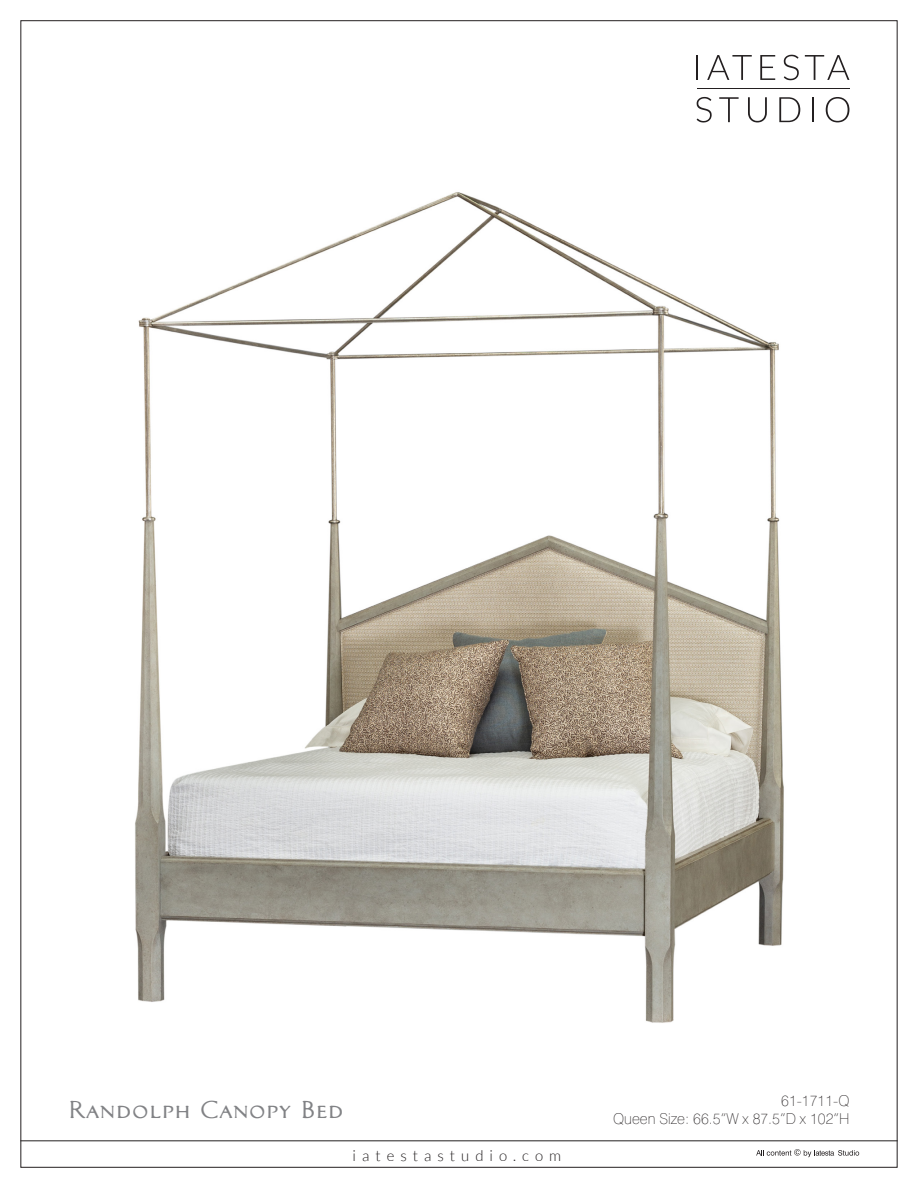
<style>
.page{position:relative;width:918px;height:1188px;background:#fff}
.page>*{position:absolute;margin:0;border:0;box-sizing:border-box;transform-origin:0 0}
.t1{font:24px "Architect Bold V";color:#818285}
.t2{font:100 15px "Swiss 721 BT";color:#231f20}
.t3{font:300 15px "Lato";letter-spacing:.4em;color:#231f20}
</style>
<div class="page">
<svg style="left:784px;top:55px;width:15px;height:25px"></svg>
<svg style="left:697px;top:97px;width:15px;height:26px"></svg>
<svg style="left:697px;top:55px;width:1px;height:25px"></svg>
<svg style="left:707px;top:55px;width:45px;height:25px"></svg>
<svg style="left:760px;top:55px;width:15px;height:25px"></svg>
<svg style="left:805px;top:55px;width:44px;height:25px"></svg>
<svg style="left:719px;top:97px;width:20px;height:25px"></svg>
<svg style="left:748px;top:97px;width:19px;height:25px"></svg>
<svg style="left:779px;top:97px;width:21px;height:25px"></svg>
<hr style="left:812px;top:97px;width:2px;height:25px;background:#231f20">
<svg style="left:826px;top:97px;width:23px;height:25px"></svg>
<hr style="left:697px;top:88px;width:152px;height:1px;background:#231f20">
<svg style="left:756px;top:1149px;width:103px;height:8px"></svg>
<hr style="left:20px;top:1141px;width:878px;height:1px;background:#231f20">
<img style="left:135px;top:192px;width:649px;height:831px">
<p class="t1" style="left:68px;top:1096px;width:278px">Randolph Canopy Bed</p>
<p class="t3" style="left:353px;top:1147px;width:210px">iatestastudio.com</p>
<p class="t2" style="left:781px;top:1091px;width:70px">61-1711-Q</p>
<p class="t2" style="left:613px;top:1109px;width:238px">Queen Size: 66.5”W x 87.5”D x 102”H</p>
</div>
